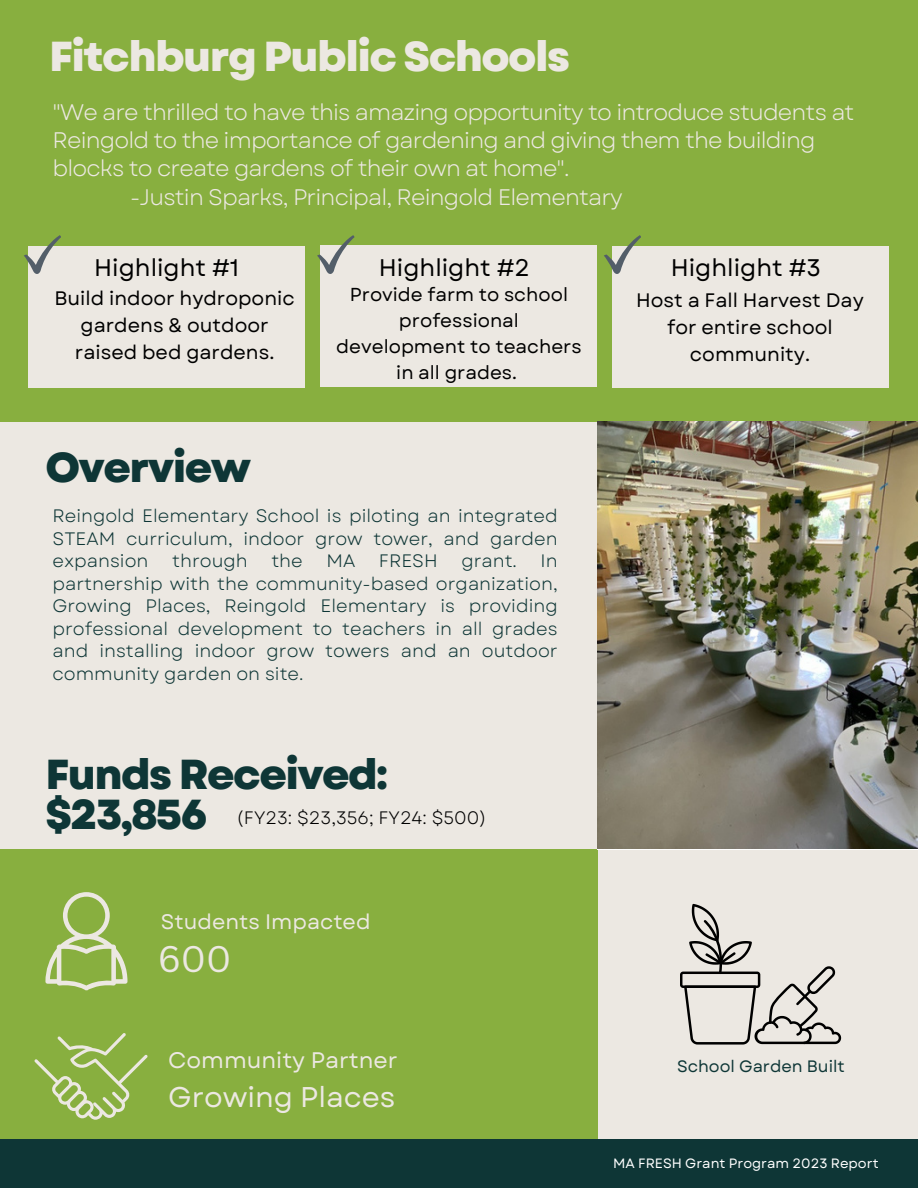
<style>
.page{position:relative;width:918px;height:1188px;background:#ece8e2}
.page>*{position:absolute;margin:0;border:0;box-sizing:border-box;transform-origin:0 0}
.t1{font:800 41.85px/39.3px "Garet";letter-spacing:-.04em;color:#0e3636}
.t2{font:800 41.85px "Garet";letter-spacing:-.04em;color:#ece8e2}
.t3{font:36px "Canva Sans";color:#ece8e2}
.t4{font:28.5px "Garet";color:#ece8e2}
.t5{font:24px "Garet";color:#000}
.t6{font:22.5px "Garet";letter-spacing:-.04em;color:#ece8e2}
.t7{font:22.5px "Garet";color:#ece8e2}
.t8{font:21px "Garet";color:#ece8e2}
.t9{font:19.5px/27px "Garet";color:#000;text-align:center}
.t10{font:18.75px/25.8px "Garet";color:#000;text-align:center}
.t11{font:18px/22.5px "Garet";color:#0e3636;text-align:justify}
.t12{font:18px "Garet";color:#000}
.t13{font:16.5px "Garet";color:#0e3636}
.t14{font:13.5px "Garet";color:#fff}
</style>
<div class="page">
<div style="left:0;top:0;width:918px;height:421px;background:#88af3f"></div>
<div style="left:0;top:850px;width:597px;height:338px;background:#88af3f"></div>
<div style="left:0;top:1139px;width:918px;height:49px;background:#0e3636"></div>
<div style="left:29px;top:246px;width:276px;height:141px;background:#ece8e2"></div>
<div style="left:320px;top:245px;width:277px;height:142px;background:#ece8e2"></div>
<div style="left:612px;top:246px;width:276px;height:141px;background:#ece8e2"></div>
<svg style="left:24px;top:235px;width:37px;height:39px"></svg>
<svg style="left:317px;top:235px;width:37px;height:39px"></svg>
<svg style="left:604px;top:235px;width:37px;height:39px"></svg>
<svg style="left:45px;top:892px;width:82px;height:98px"></svg>
<svg style="left:34px;top:1033px;width:114px;height:86px"></svg>
<img style="left:597px;top:421px;width:321px;height:428px">
<svg style="left:680px;top:904px;width:161px;height:140px"></svg>
<h6 class="t2" style="left:49px;top:26px;width:522px">Fitchburg Public Schools</h6>
<h4 class="t6" style="left:53px;top:96px;width:803px">"We are thrilled to have this amazing opportunity to introduce students at</h4>
<h4 class="t6" style="left:53px;top:124px;width:764px">Reingold to the importance of gardening and giving them the building</h4>
<h4 class="t6" style="left:53px;top:152px;width:519px">blocks to create gardens of their own at home".</h4>
<h4 class="t6" style="left:130px;top:180px;width:494px">-Justin Sparks, Principal, Reingold Elementary</h4>
<p class="t5" style="left:94px;top:250px;width:146px">Highlight #1</p>
<h5 class="t5" style="left:379px;top:250px;width:153px">Highlight #2</h5>
<p class="t5" style="left:671px;top:250px;width:152px">Highlight #3</p>
<h3 class="t9" style="left:55px;top:285px;width:242px">Build indoor hydroponic gardens &amp; outdoor raised bed gardens.</h3>
<h3 class="t10" style="left:336px;top:282px;width:247px">Provide farm to school professional development to teachers in all grades.</h3>
<h3 class="t9" style="left:636px;top:287px;width:229px">Host a Fall Harvest Day for entire school community.</h3>
<p class="t1" style="left:45px;top:448px;width:207px">Overview</p>
<p class="t11" style="left:53px;top:505px;width:507px">Reingold Elementary School is piloting an integrated STEAM curriculum, indoor grow tower, and garden expansion</p>
<p class="t11" style="left:172px;top:550px;width:77px">through</p>
<p class="t11" style="left:271px;top:550px;width:33px">the</p>
<p class="t11" style="left:326px;top:550px;width:30px">MA</p>
<p class="t11" style="left:379px;top:550px;width:60px">FRESH</p>
<p class="t11" style="left:461px;top:550px;width:57px">grant.</p>
<p class="t11" style="left:53px;top:550px;width:507px;text-indent:488px">In partnership with the community-based organization, Growing Places, Reingold Elementary is providing professional development to teachers in all grades and installing indoor grow towers and an outdoor community garden on site.</p>
<h4 class="t1" style="left:45px;top:755px;width:344px">Funds Received: $23,856</h4>
<h4 class="t12" style="left:237px;top:804px;width:252px">(FY23: $23,356; FY24: $500)</h4>
<h3 class="t8" style="left:161px;top:907px;width:211px">Students Impacted</h3>
<p class="t3" style="left:158px;top:934px;width:75px">600</p>
<h1 class="t7" style="left:168px;top:1044px;width:231px">Community Partner</h1>
<h1 class="t4" style="left:168px;top:1076px;width:229px">Growing Places</h1>
<h6 class="t13" style="left:677px;top:1054px;width:169px">School Garden Built</h6>
<h1 class="t14" style="left:613px;top:1153px;width:267px">MA FRESH Grant Program 2023 Report</h1>
</div>
